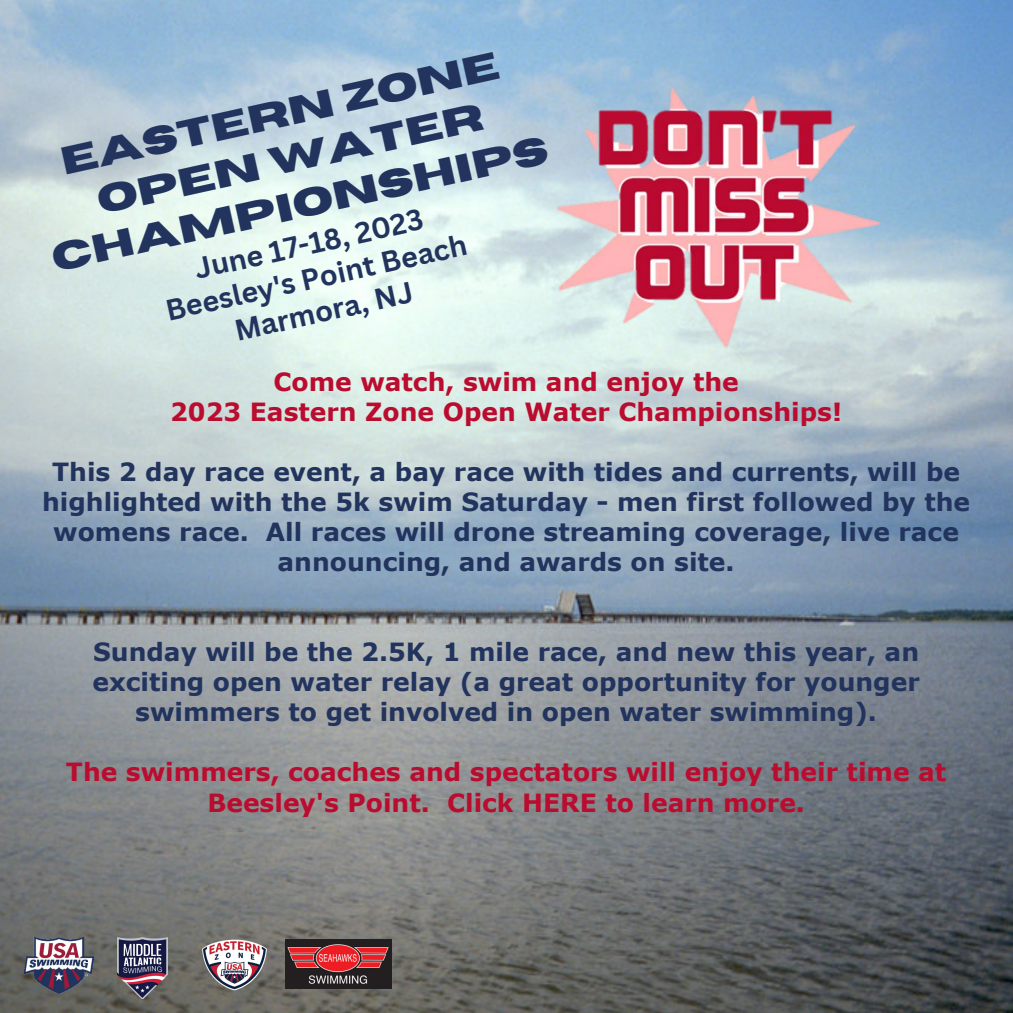
<style>
.page{position:relative;width:1013px;height:1013px;background:#fff}
.page>*{position:absolute;margin:0;border:0;box-sizing:border-box;transform-origin:0 0}
.t1{font:700 38.75px/46.4px "Horizon";color:#22345d;text-align:center}
.t2{font:700 28.75px/34.5px "Canva Sans";color:#22345d;text-align:center}
.t3{font:700 25px/30px "Verdana";color:#22345d;text-align:center}
.t4{font:700 25px/30px "Verdana";color:#ba0c2f;text-align:center}
</style>
<div class="page">
<img style="left:0;top:1px;width:1012px;height:1011px">
<img style="left:118px;top:937px;width:50px;height:61px">
<img style="left:11px;top:929px;width:97px;height:65px">
<img style="left:285px;top:939px;width:107px;height:49px">
<img style="left:195px;top:925px;width:79px;height:79px">
<img style="left:553px;top:79px;width:331px;height:276px">
<p class="t1" style="left:28px;top:145px;width:509px;rotate:-12deg">Eastern Zone<br>Open Water<br>Championships</p>
<p class="t2" style="left:155px;top:258px;width:309px;rotate:-12deg">June 17-18, 2023<br>Beesley's Point Beach<br>Marmora, NJ</p>
<p class="t4" style="left:170px;top:366px;width:673px">Come watch, swim and enjoy the<br>2023 Eastern Zone Open Water Championships!</p>
<p class="t3" style="left:42px;top:456px;width:929px">This 2 day race event, a bay race with tides and currents, will be highlighted with the 5k swim Saturday - men first followed by the womens race. All races will drone streaming coverage, live race announcing, and awards on site.</p>
<p class="t3" style="left:92px;top:636px;width:828px">Sunday will be the 2.5K, 1 mile race, and new this year, an exciting open water relay (a great opportunity for younger swimmers to get involved in open water swimming).</p>
<p class="t4" style="left:66px;top:756px;width:881px;line-height:31px">The swimmers, coaches and spectators will enjoy their time at<br>Beesley's Point. Click HERE to learn more.</p>
</div>
